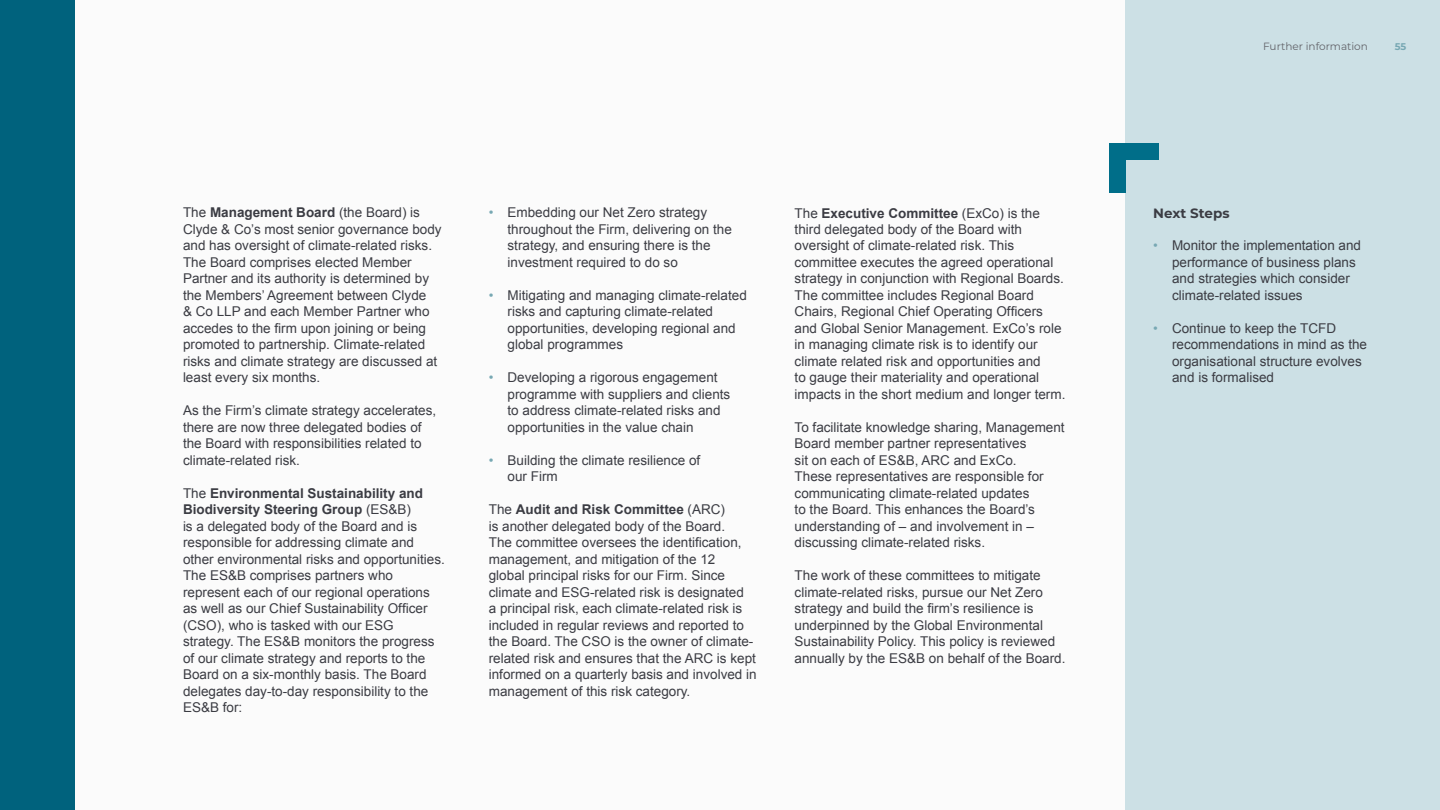
<style>
.page{position:relative;width:1440px;height:810px;background:#fff}
.page>*{position:absolute;margin:0;border:0;box-sizing:border-box;transform-origin:0 0}
.t1{font:13.5px/16.5px "Arial";color:#3b3c43}
.t2{font:700 13.5px "Montserrat";color:#3b3c43}
.t3{font:10.5px "Montserrat";color:#626369}
.t4{font:700 9.75px "Montserrat";color:#77a8b3}
.s1{font-weight:700}
.s2{color:#77a8b3}
</style>
<div class="page">
<div style="left:67px;top:0;width:1373px;height:810px;background:#fbfbfb"></div>
<div style="left:1126px;top:0;width:314px;height:810px;background:#cce0e5"></div>
<div style="left:1109px;top:143px;width:50px;height:17px;background:#006e89"></div>
<div style="left:1109px;top:143px;width:17px;height:50px;background:#006e89"></div>
<div style="left:0;top:0;width:75px;height:810px;background:#00627d"></div>
<p class="t1" style="left:183px;top:205px;width:260px">The <span class="s1">Management Board</span> (the Board) is Clyde &amp; Co’s most senior governance body and has oversight of climate-related risks.<br>The Board comprises elected Member Partner and its authority is determined by the Members’ Agreement between Clyde<br>&amp; Co LLP and each Member Partner who accedes to the firm upon joining or being promoted to partnership. Climate-related risks and climate strategy are discussed at least every six months.</p>
<p class="t1" style="left:183px;top:403px;width:255px">As the Firm’s climate strategy accelerates, there are now three delegated bodies of the Board with responsibilities related to climate-related risk.</p>
<p class="t1" style="left:183px;top:485px;width:263px">The <span class="s1">Environmental Sustainability and Biodiversity Steering Group</span> (ES&amp;B)<br>is a delegated body of the Board and is responsible for addressing climate and other environmental risks and opportunities.<br>The ES&amp;B comprises partners who represent each of our regional operations as well as our Chief Sustainability Officer (CSO), who is tasked with our ESG strategy. The ES&amp;B monitors the progress of our climate strategy and reports to the Board on a six-monthly basis. The Board delegates day-to-day responsibility to the ES&amp;B for:</p>
<p class="t1" style="left:508px;top:205px;width:226px;text-indent:-19px"><span class="s2">•</span> Embedding our Net Zero strategy throughout the Firm, delivering on the strategy, and ensuring there is the investment required to do so</p>
<p class="t1" style="left:508px;top:287px;width:241px;text-indent:-19px"><span class="s2">•</span> Mitigating and managing climate-related risks and capturing climate-related opportunities, developing regional and global programmes</p>
<p class="t1" style="left:508px;top:370px;width:224px;text-indent:-19px"><span class="s2">•</span> Developing a rigorous engagement programme with suppliers and clients to address climate-related risks and opportunities in the value chain</p>
<p class="t1" style="left:508px;top:452px;width:194px;text-indent:-19px"><span class="s2">•</span> Building the climate resilience of our Firm</p>
<p class="t1" style="left:489px;top:502px;width:269px">The <span class="s1">Audit and Risk Committee</span> (ARC)<br>is another delegated body of the Board.<br>The committee oversees the identification, management, and mitigation of the 12<br>global principal risks for our Firm. Since climate and ESG-related risk is designated<br>a principal risk, each climate-related risk is included in regular reviews and reported to the Board. The CSO is the owner of climate&shy;related risk and ensures that the ARC is kept informed on a quarterly basis and involved in management of this risk category.</p>
<p class="t1" style="left:795px;top:205px;width:272px">The <span class="s1">Executive Committee</span> (ExCo) is the third delegated body of the Board with oversight of climate-related risk. This committee executes the agreed operational strategy in conjunction with Regional Boards.<br>The committee includes Regional Board Chairs, Regional Chief Operating Officers and Global Senior Management. ExCo’s role in managing climate risk is to identify our climate related risk and opportunities and<br>to gauge their materiality and operational impacts in the short medium and longer term.</p>
<p class="t1" style="left:795px;top:419px;width:272px">To facilitate knowledge sharing, Management Board member partner representatives<br>sit on each of ES&amp;B, ARC and ExCo.<br>These representatives are responsible for communicating climate-related updates<br>to the Board. This enhances the Board’s understanding of – and involvement in – discussing climate-related risks.</p>
<p class="t1" style="left:795px;top:568px;width:272px">The work of these committees to mitigate climate-related risks, pursue our Net Zero strategy and build the firm’s resilience is underpinned by the Global Environmental Sustainability Policy. This policy is reviewed annually by the ES&amp;B on behalf of the Board.</p>
<p class="t3" style="left:1263px;top:39px;width:106px">Further information</p>
<p class="t4" style="left:1395px;top:39px;width:13px">55</p>
<p class="t2" style="left:1153px;top:203px;width:78px">Next Steps</p>
<p class="t1" style="left:1172px;top:238px;width:191px;text-indent:-19px"><span class="s2">•</span> Monitor the implementation and performance of business plans and strategies which consider climate-related issues</p>
<p class="t1" style="left:1172px;top:320px;width:197px;text-indent:-19px"><span class="s2">•</span> Continue to keep the TCFD recommendations in mind as the organisational structure evolves and is formalised</p>
</div>
